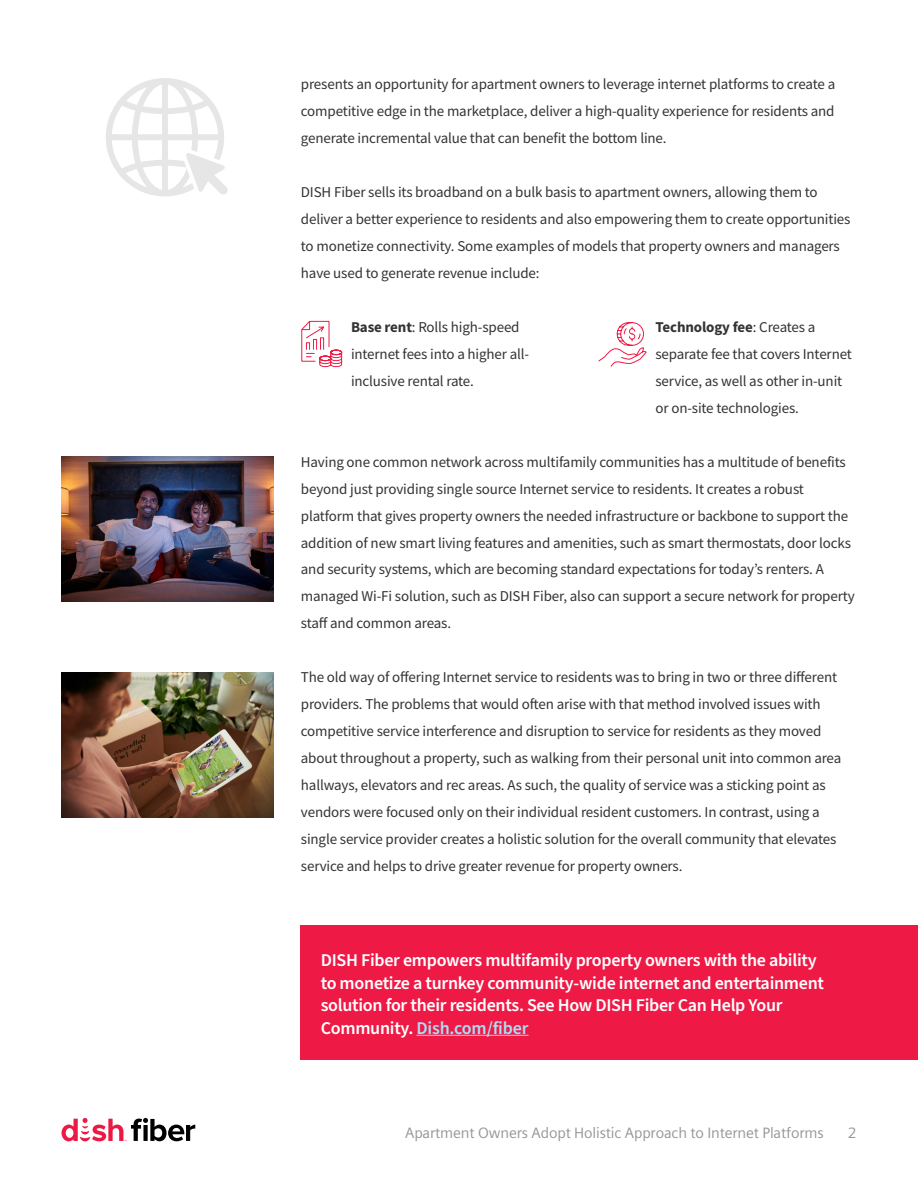
<style>
.page{position:relative;width:918px;height:1188px;background:#fff}
.page>*{position:absolute;margin:0;border:0;box-sizing:border-box;transform-origin:0 0}
.t1{font:600 18px/22.5px "Source Sans Pro";letter-spacing:-.015em;color:#fff}
.t2{font:15px/27px "Source Sans Pro";letter-spacing:-.01em;color:#333}
.t3{font:15px "Siemens Sans Global";letter-spacing:-.01em;color:#939598}
.s1{font-weight:700}
.s2{color:#aedcf6}
</style>
<div class="page">
<svg style="left:62px;top:1118px;width:133px;height:23px"></svg>
<div style="left:301px;top:926px;width:617px;height:134px;background:#ef1945"></div>
<img style="left:62px;top:456px;width:212px;height:145px">
<img style="left:62px;top:672px;width:212px;height:146px">
<hr style="left:417px;top:1035px;width:111px;height:1px;background:#aedcf6">
<svg style="left:106px;top:78px;width:122px;height:119px"></svg>
<svg style="left:301px;top:320px;width:41px;height:47px"></svg>
<svg style="left:598px;top:322px;width:49px;height:45px"></svg>
<p class="t2" style="left:301px;top:70px;width:536px;text-align:justify">presents an opportunity for apartment owners to leverage internet platforms to create a competitive edge in the marketplace, deliver a high-quality experience for residents and generate incremental value that can benefit the bottom line.</p>
<p class="t2" style="left:301px;top:178px;width:551px">DISH Fiber sells its broadband on a bulk basis to apartment owners, allowing them to deliver a better experience to residents and also empowering them to create opportunities to monetize connectivity. Some examples of models that property owners and managers have used to generate revenue include:</p>
<p class="t2" style="left:351px;top:313px;width:180px"><span class="s1">Base rent</span>: Rolls high-speed internet fees into a higher all&shy;inclusive rental rate.</p>
<p class="t2" style="left:656px;top:313px;width:198px"><span class="s1">Technology fee</span>: Creates a separate fee that covers Internet service, as well as other in-unit or on-site technologies.</p>
<p class="t2" style="left:301px;top:448px;width:555px">Having one common network across multifamily communities has a multitude of benefits beyond just providing single source Internet service to residents. It creates a robust platform that gives property owners the needed infrastructure or backbone to support the addition of new smart living features and amenities, such as smart thermostats, door locks and security systems, which are becoming standard expectations for today’s renters. A managed Wi-Fi solution, such as DISH Fiber, also can support a secure network for property staff and common areas.</p>
<p class="t2" style="left:301px;top:664px;width:542px">The old way of offering Internet service to residents was to bring in two or three different providers. The problems that would often arise with that method involved issues with competitive service interference and disruption to service for residents as they moved about throughout a property, such as walking from their personal unit into common area hallways, elevators and rec areas. As such, the quality of service was a sticking point as vendors were focused only on their individual resident customers. In contrast, using a single service provider creates a holistic solution for the overall community that elevates service and helps to drive greater revenue for property owners.</p>
<p class="t1" style="left:321px;top:950px;width:505px">DISH Fiber empowers multifamily property owners with the ability to monetize a turnkey community-wide internet and entertainment solution for their residents. See How DISH Fiber Can Help Your Community. <span class="s2">Dish.com/fiber</span></p>
<p class="t3" style="left:405px;top:1121px;width:420px">Apartment Owners Adopt Holistic Approach to Internet Platforms</p>
<p class="t3" style="left:848px;top:1122px;width:10px">2</p>
</div>
